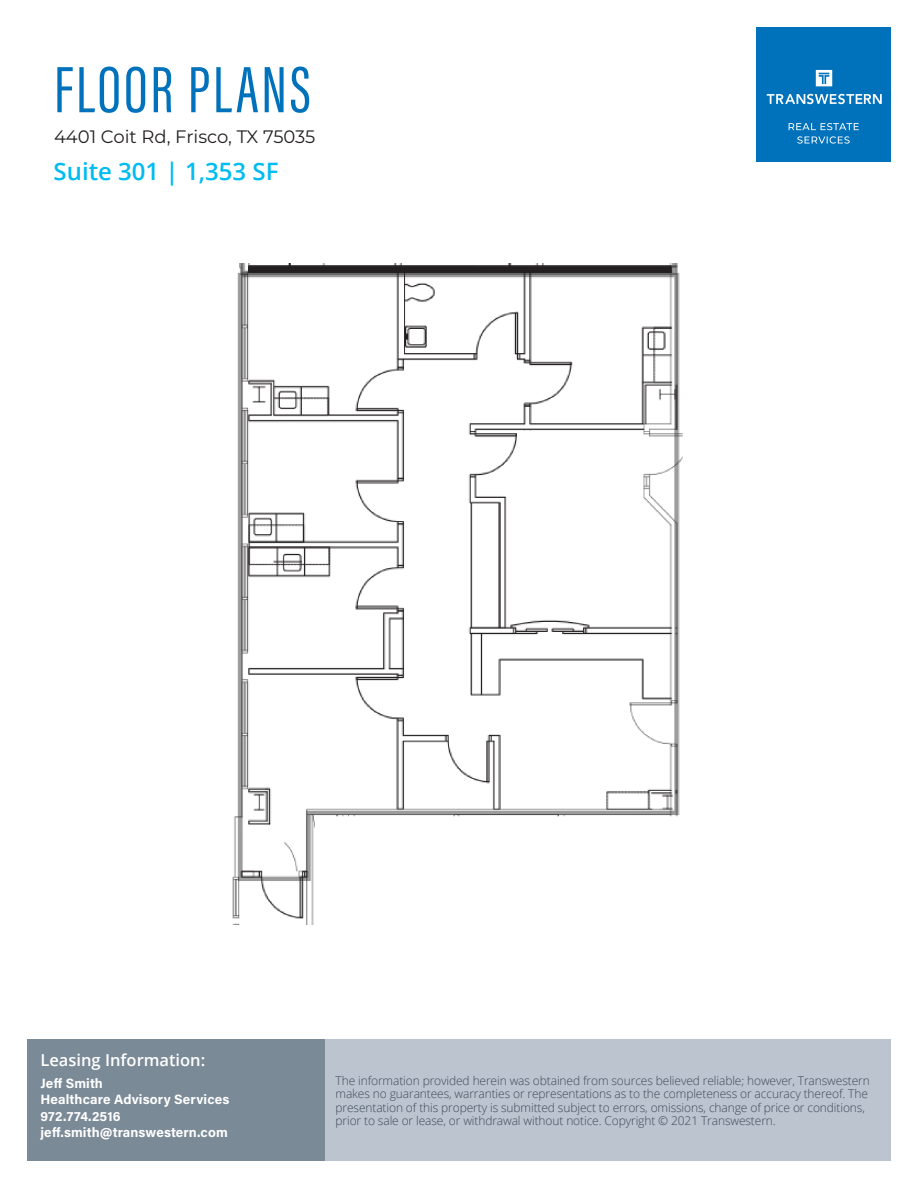
<style>
.page{position:relative;width:918px;height:1188px;background:#fff}
.page>*{position:absolute;margin:0;border:0;box-sizing:border-box;transform-origin:0 0}
.H1{font:67.5px "Acumin Pro Extra Cond";letter-spacing:.04em;color:#0072bc}
.t1{font:600 24px "Open Sans";color:#00bcf1}
.t2{font:18px "Montserrat";color:#231f20}
.t3{font:600 16.5px "Open Sans";color:#fff}
.t4{font:700 13.5px/16.5px "Acumin Pro";letter-spacing:.01em;color:#fff}
.t5{font:300 12px/13.5px "Open Sans";letter-spacing:-.01em;color:#3c4a55}
</style>
<div class="page">
<img style="left:232px;top:264px;width:450px;height:660px">
<div style="left:325px;top:1040px;width:566px;height:121px;background:#bcc4d0"></div>
<div style="left:27px;top:1040px;width:298px;height:121px;background:#7b8a97"></div>
<div style="left:756px;top:27px;width:135px;height:135px;background:#0072bc"></div>
<svg style="left:797px;top:136px;width:53px;height:8px"></svg>
<svg style="left:789px;top:123px;width:70px;height:7px"></svg>
<svg style="left:767px;top:94px;width:115px;height:10px"></svg>
<svg style="left:816px;top:70px;width:16px;height:16px"></svg>
<p class="H1" style="left:54px;top:49px;width:258px">FLOOR PLANS</p>
<h2 class="t2" style="left:54px;top:124px;width:263px">4401 Coit Rd, Frisco, TX 75035</h2>
<h3 class="t1" style="left:54px;top:155px;width:226px">Suite 301 | 1,353 SF</h3>
<h3 class="t3" style="left:40px;top:1048px;width:166px">Leasing Information:</h3>
<p class="t4" style="left:40px;top:1074px;width:191px">Jeff Smith<br>Healthcare Advisory Services<br>972.774.2516 jeff.smith@transwestern.com</p>
<p class="t5" style="left:336px;top:1073px;width:536px">The information provided herein was obtained from sources believed reliable; however, Transwestern makes no guarantees, warranties or representations as to the completeness or accuracy thereof. The presentation of this property is submitted subject to errors, omissions, change of price or conditions, prior to sale or lease, or withdrawal without notice. Copyright © 2021 Transwestern.</p>
</div>
